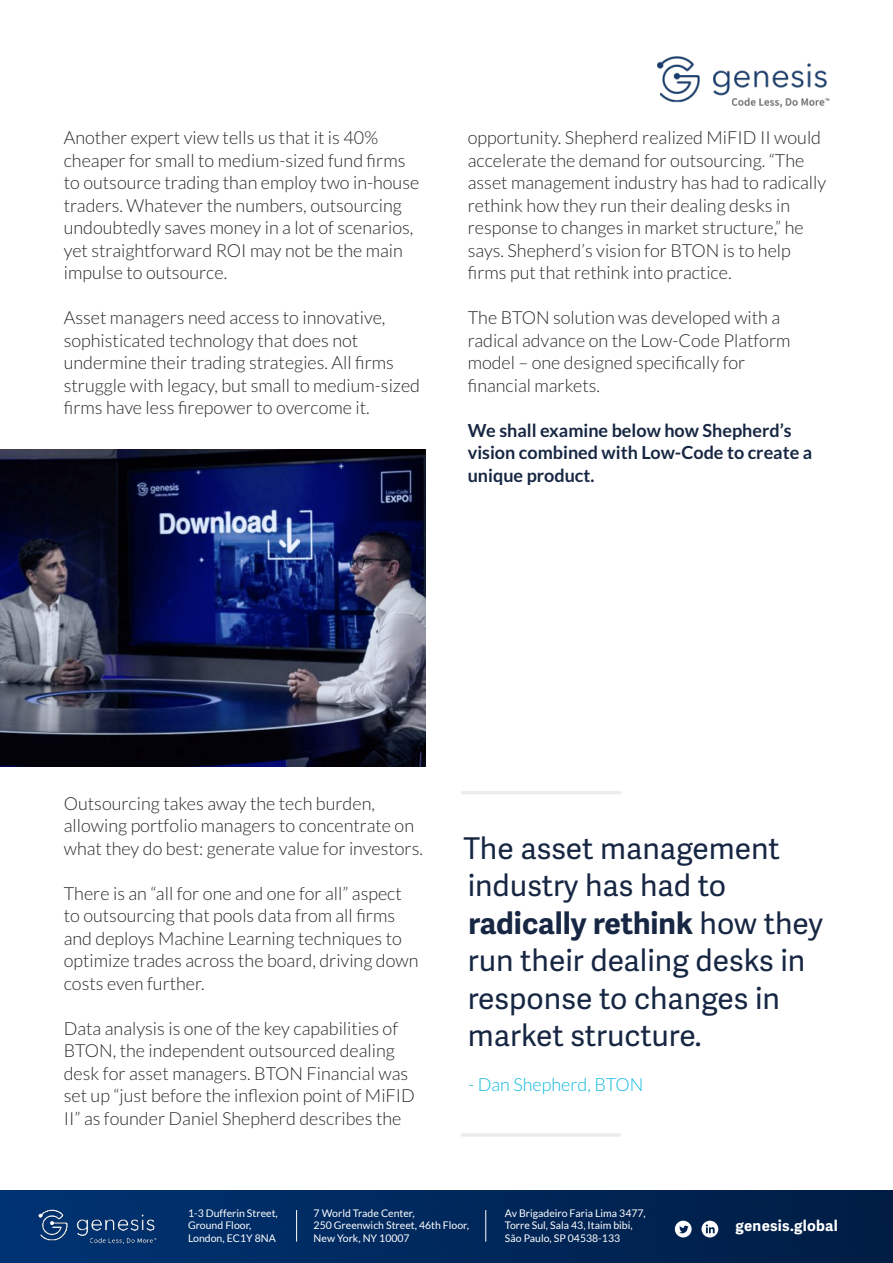
<style>
.page{position:relative;width:893px;height:1263px;background:#fff}
.page>*{position:absolute;margin:0;border:0;box-sizing:border-box;transform-origin:0 0}
.t1{font:30px/37.5px "Adelle Sans";color:#172743}
.t2{font:300 18px/22.5px "Lato";color:#292929}
.t3{font:700 18px/22.5px "Lato";color:#172743}
.t4{font:300 18px "Lato";color:#11bade}
.t5{font:700 15px "Adelle Sans";letter-spacing:.02em;color:#fff}
.t6{font:10.5px/12.6px "Lato";color:#fff}
.s1{font-weight:700}
</style>
<div class="page">
<img style="left:0;top:1191px;width:893px;height:72px">
<img style="left:36px;top:1204px;width:122px;height:46px">
<hr style="left:296px;top:1210px;width:1px;height:31px;background:#fff">
<hr style="left:485px;top:1210px;width:1px;height:31px;background:#fff">
<svg style="left:675px;top:1221px;width:17px;height:16px"></svg>
<svg style="left:701px;top:1221px;width:17px;height:16px"></svg>
<img style="left:657px;top:56px;width:173px;height:52px">
<hr style="left:461px;top:1133px;width:160px;height:4px;background:#ececec;border-radius:2px">
<hr style="left:461px;top:791px;width:160px;height:3px;background:#ececec;border-radius:2px">
<img style="left:0;top:450px;width:425px;height:316px">
<p class="t2" style="left:64px;top:127px;width:357px">Another expert view tells us that it is 40% cheaper for small to medium-sized fund firms to outsource trading than employ two in-house traders. Whatever the numbers, outsourcing undoubtedly saves money in a lot of scenarios, yet straightforward ROI may not be the main impulse to outsource.</p>
<p class="t2" style="left:64px;top:307px;width:358px">Asset managers need access to innovative, sophisticated technology that does not undermine their trading strategies. All firms struggle with legacy, but small to medium-sized firms have less firepower to overcome it.</p>
<p class="t2" style="left:468px;top:127px;width:360px">opportunity. Shepherd realized MiFID II would accelerate the demand for outsourcing. “The asset management industry has had to radically rethink how they run their dealing desks in response to changes in market structure,” he says. Shepherd’s vision for BTON is to help firms put that rethink into practice.</p>
<p class="t2" style="left:468px;top:307px;width:324px">The BTON solution was developed with a radical advance on the Low-Code Platform model – one designed specifically for financial markets.</p>
<p class="t3" style="left:468px;top:420px;width:346px">We shall examine below how Shepherd’s vision combined with Low-Code to create a unique product.</p>
<p class="t2" style="left:64px;top:793px;width:361px">Outsourcing takes away the tech burden, allowing portfolio managers to concentrate on what they do best: generate value for investors.</p>
<p class="t2" style="left:64px;top:883px;width:356px">There is an “all for one and one for all” aspect to outsourcing that pools data from all firms and deploys Machine Learning techniques to optimize trades across the board, driving down costs even further.</p>
<p class="t2" style="left:64px;top:1018px;width:353px">Data analysis is one of the key capabilities of BTON, the independent outsourced dealing desk for asset managers. BTON Financial was set up “just before the inflexion point of MiFID II” as founder Daniel Shepherd describes the</p>
<h1 class="t1" style="left:463px;top:832px;width:361px">The asset management industry has had to <span class="s1">radically rethink</span> how they run their dealing desks in response to changes in market structure.</h1>
<p class="t4" style="left:468px;top:1076px;width:177px">- Dan Shepherd, BTON</p>
<p class="t6" style="left:188px;top:1207px;width:91px">1-3 Dufferin Street,<br>Ground Floor,<br>London, EC1Y 8NA</p>
<p class="t6" style="left:314px;top:1207px;width:157px">7 World Trade Center,<br>250 Greenwich Street, 46th Floor,<br>New York, NY 10007</p>
<p class="t6" style="left:505px;top:1207px;width:142px">Av Brigadeiro Faria Lima 3477,<br>Torre Sul, Sala 43, Itaim bibi,<br>São Paulo, SP 04538-133</p>
<p class="t5" style="left:736px;top:1219px;width:104px">genesis.global</p>
</div>
